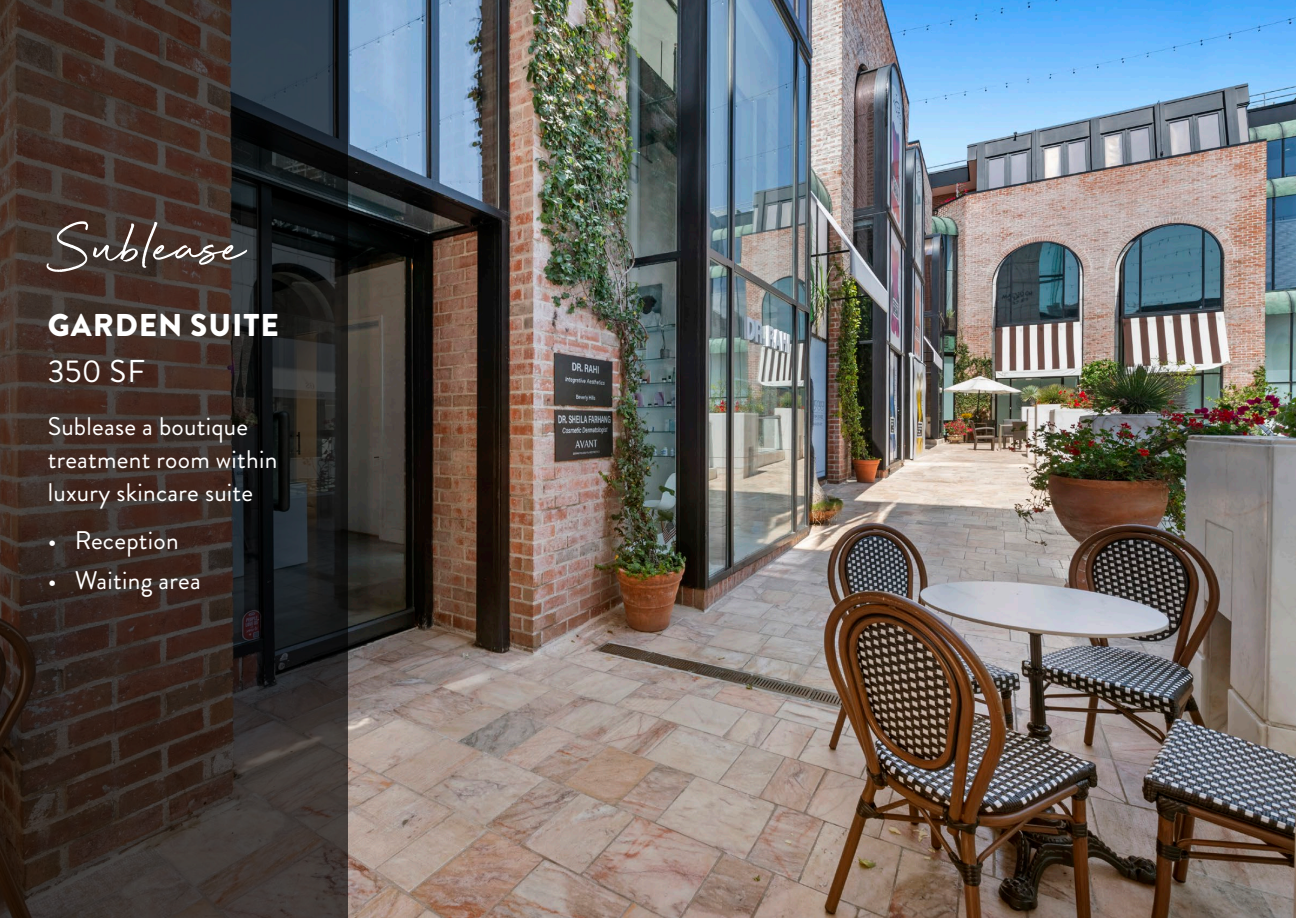
<style>
.page{position:relative;width:1296px;height:918px;background:#fff}
.page>*{position:absolute;margin:0;border:0;box-sizing:border-box;transform-origin:0 0}
.t1{font:75px "Beyond Infinity";letter-spacing:.01em;color:#fff}
.t2{font:900 31.5px "Brandon Grotesque";letter-spacing:.03em;color:#fff}
.t3{font:31.5px "Brandon Grotesque";color:#fff}
.t4{font:25.5px/33px "Brandon Grotesque";letter-spacing:.01em;color:#fff}
</style>
<div class="page">
<img style="left:348px;top:0;width:948px;height:918px">
<svg style="left:0;top:0;width:348px;height:918px;background:#342a26"></svg>
<h1 class="t1" style="left:45px;top:207px;width:201px">Sublease</h1>
<p class="t2" style="left:48px;top:302px;width:233px">GARDEN SUITE</p>
<p class="t3" style="left:48px;top:350px;width:99px">350 SF</p>
<p class="t4" style="left:48px;top:410px;width:231px">Sublease a boutique treatment room within luxury skincare suite</p>
<p class="t4" style="left:48px;top:524px;width:132px">• Reception</p>
<p class="t4" style="left:48px;top:564px;width:155px">• Waiting area</p>
</div>
